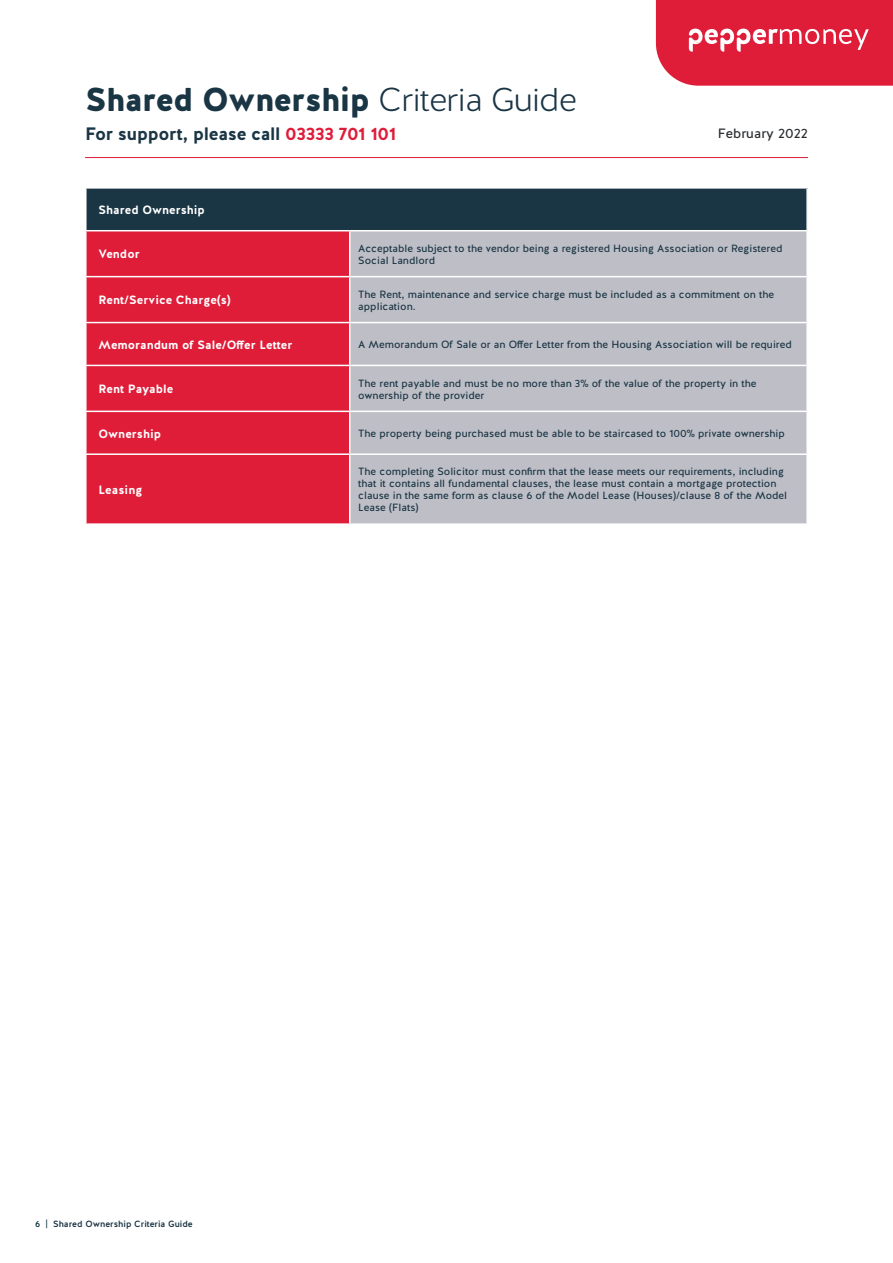
<style>
.page{position:relative;width:893px;height:1263px;background:#fff}
.page>*{position:absolute;margin:0;border:0;box-sizing:border-box;transform-origin:0 0}
.t1{font:900 33px "Halis R";letter-spacing:-.02em;color:#1a3544}
.t2{font:700 18px "Halis R";letter-spacing:-.02em;color:#1a3544}
.t3{font:13.5px "Halis R";color:#292c2f}
.Left_Collum_Text{font:700 12px "Halis R";color:#fff}
.Table_Header_Text{font:700 12px "Halis R";color:#fff}
.Right_Collum_Text{font:10.5px "Halis R";color:#1a3544}
.t4{font:500 9px "Halis R";color:#1a3544}
.s1{font-weight:300}
.s2{color:#df1d39}
</style>
<div class="page">
<svg style="left:656px;top:0;width:237px;height:86px;background:#e1304a"></svg>
<hr style="left:85px;top:157px;width:723px;height:1px;background:#df1d39">
<div style="left:86px;top:188px;width:721px;height:43px;background:#1a3544"></div>
<div style="left:87px;top:231px;width:262px;height:292px;background:#df1d39"></div>
<div style="left:350px;top:231px;width:456px;height:292px;background:#bebec6"></div>
<hr style="left:85px;top:187px;width:265px;height:2px;background:#fff">
<hr style="left:85px;top:189px;width:2px;height:41px;background:#fff">
<hr style="left:350px;top:187px;width:458px;height:2px;background:#fff">
<hr style="left:806px;top:189px;width:2px;height:41px;background:#fff">
<hr style="left:85px;top:230px;width:265px;height:1px;background:#fff">
<hr style="left:350px;top:230px;width:458px;height:1px;background:#fff">
<hr style="left:85px;top:276px;width:265px;height:1px;background:#fff">
<hr style="left:350px;top:276px;width:458px;height:1px;background:#fff">
<hr style="left:85px;top:322px;width:265px;height:1px;background:#fff">
<hr style="left:350px;top:322px;width:458px;height:1px;background:#fff">
<hr style="left:85px;top:365px;width:265px;height:1px;background:#fff">
<hr style="left:350px;top:365px;width:458px;height:1px;background:#fff">
<hr style="left:85px;top:411px;width:265px;height:1px;background:#fff">
<hr style="left:350px;top:411px;width:458px;height:1px;background:#fff">
<hr style="left:85px;top:453px;width:265px;height:2px;background:#fff">
<hr style="left:350px;top:453px;width:458px;height:2px;background:#fff">
<h1 class="t1" style="left:85px;top:79px;width:493px">Shared Ownership <span class="s1">Criteria Guide</span></h1>
<h2 class="t2" style="left:85px;top:122px;width:313px">For support, please call <span class="s2">03333 701 101</span></h2>
<p class="t3" style="left:718px;top:124px;width:91px">February 2022</p>
<p class="Table_Header_Text" style="left:99px;top:202px;width:108px">Shared Ownership</p>
<p class="Left_Collum_Text" style="left:99px;top:247px;width:43px">Vendor</p>
<p class="Right_Collum_Text" style="left:358px;top:241px;width:426px">Acceptable subject to the vendor being a registered Housing Association or Registered</p>
<p class="Right_Collum_Text" style="left:358px;top:253px;width:78px">Social Landlord</p>
<p class="Left_Collum_Text" style="left:99px;top:292px;width:134px">Rent/Service Charge(s)</p>
<p class="Right_Collum_Text" style="left:358px;top:287px;width:417px">The Rent, maintenance and service charge must be included as a commitment on the</p>
<p class="Right_Collum_Text" style="left:358px;top:299px;width:59px">application.</p>
<p class="Left_Collum_Text" style="left:99px;top:337px;width:195px">Memorandum of Sale/Offer Letter</p>
<p class="Right_Collum_Text" style="left:358px;top:338px;width:435px">A Memorandum Of Sale or an Offer Letter from the Housing Association will be required</p>
<p class="Left_Collum_Text" style="left:99px;top:381px;width:76px">Rent Payable</p>
<p class="Right_Collum_Text" style="left:358px;top:376px;width:400px">The rent payable and must be no more than 3% of the value of the property in the</p>
<p class="Right_Collum_Text" style="left:358px;top:388px;width:128px">ownership of the provider</p>
<p class="Left_Collum_Text" style="left:99px;top:426px;width:64px">Ownership</p>
<p class="Right_Collum_Text" style="left:358px;top:427px;width:428px">The property being purchased must be able to be staircased to 100% private ownership</p>
<p class="Left_Collum_Text" style="left:99px;top:482px;width:45px">Leasing</p>
<p class="Right_Collum_Text" style="left:358px;top:465px;width:427px">The completing Solicitor must confirm that the lease meets our requirements, including</p>
<p class="Right_Collum_Text" style="left:358px;top:477px;width:420px">that it contains all fundamental clauses, the lease must contain a mortgage protection</p>
<p class="Right_Collum_Text" style="left:358px;top:489px;width:430px">clause in the same form as clause 6 of the Model Lease (Houses)/clause 8 of the Model</p>
<p class="Right_Collum_Text" style="left:358px;top:501px;width:62px">Lease (Flats)</p>
<p class="t4" style="left:35px;top:1218px;width:159px">6 | Shared Ownership Criteria Guide</p>
</div>
